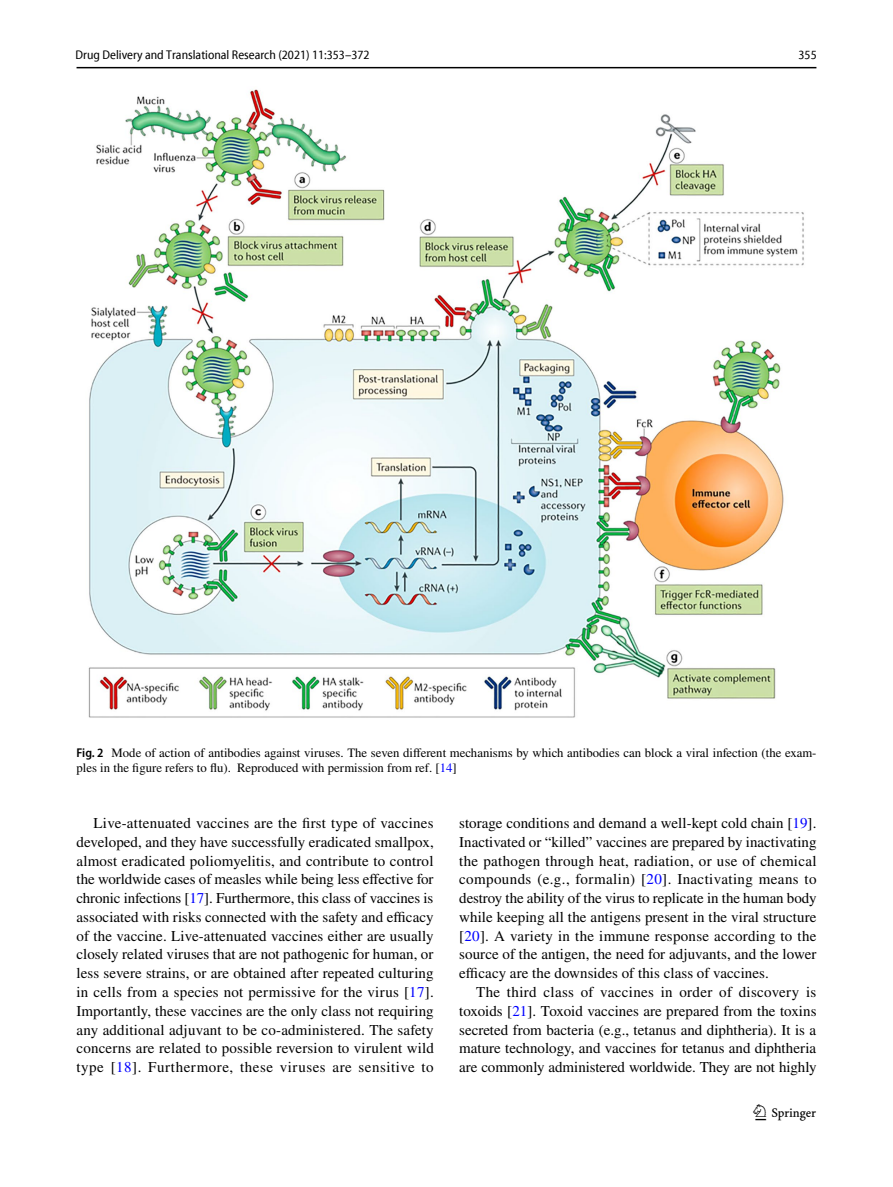
<style>
.page{position:relative;width:893px;height:1187px;background:#fff}
.page>*{position:absolute;margin:0;border:0;box-sizing:border-box;transform-origin:0 0}
.t1{font:22.5px "Springnew Regular 3";color:#000}
.t2{font:15px/18.8px "STIX";letter-spacing:.005em;color:#000;text-align:justify}
.t3{font:12.75px/15px "STIX";color:#000}
.t4{font:semi-condensed 12.75px "Myriad Pro Unic";color:#000}
.s1{font-family:"Myriad Pro";font-weight:600;font-stretch:semi-condensed}
.s2{color:#00f}
</style>
<div class="page">
<hr style="left:77px;top:67px;width:739px;height:1px;background:#000">
<img style="left:88px;top:89px;width:716px;height:629px">
<p class="t4" style="left:76px;top:50px;width:295px">Drug Delivery and Translational Research (2021) 11:353–372</p>
<p class="t4" style="left:799px;top:50px;width:20px">355</p>
<p class="t3" style="left:77px;top:745px;width:741px"><span class="s1">Fig. 2</span> Mode of action of antibodies against viruses. The seven different mechanisms by which antibodies can block a viral infection (the exam&shy;ples in the figure refers to flu). Reproduced with permission from ref. [<span class="s2">14</span>]</p>
<p class="t2" style="left:77px;top:814px;width:359px;text-indent:17px">Live-attenuated vaccines are the first type of vaccines developed, and they have successfully eradicated smallpox, almost eradicated poliomyelitis, and contribute to control the worldwide cases of measles while being less effective for chronic infections [<span class="s2">17</span>]. Furthermore, this class of vaccines is associated with risks connected with the safety and efficacy of the vaccine. Live-attenuated vaccines either are usually closely related viruses that are not pathogenic for human, or less severe strains, or are obtained after repeated culturing in cells from a species not permissive for the virus [<span class="s2">17</span>].<br>Importantly, these vaccines are the only class not requiring any additional adjuvant to be co-administered. The safety concerns are related to possible reversion to virulent wild type [<span class="s2">18</span>]. Furthermore, these viruses are sensitive to</p>
<p class="t2" style="left:459px;top:814px;width:359px">storage conditions and demand a well-kept cold chain [<span class="s2">19</span>].<br>Inactivated or “killed” vaccines are prepared by inactivating the pathogen through heat, radiation, or use of chemical compounds (e.g., formalin) [<span class="s2">20</span>]. Inactivating means to destroy the ability of the virus to replicate in the human body while keeping all the antigens present in the viral structure [<span class="s2">20</span>]. A variety in the immune response according to the source of the antigen, the need for adjuvants, and the lower efficacy are the downsides of this class of vaccines.</p>
<p class="t2" style="left:459px;top:983px;width:359px;text-indent:17px">The third class of vaccines in order of discovery is toxoids [<span class="s2">21</span>]. Toxoid vaccines are prepared from the toxins secreted from bacteria (e.g., tetanus and diphtheria). It is a mature technology, and vaccines for tetanus and diphtheria are commonly administered worldwide. They are not highly</p>
<h1 class="t1" style="left:755px;top:1104px;width:62px">1 3</h1>
</div>
